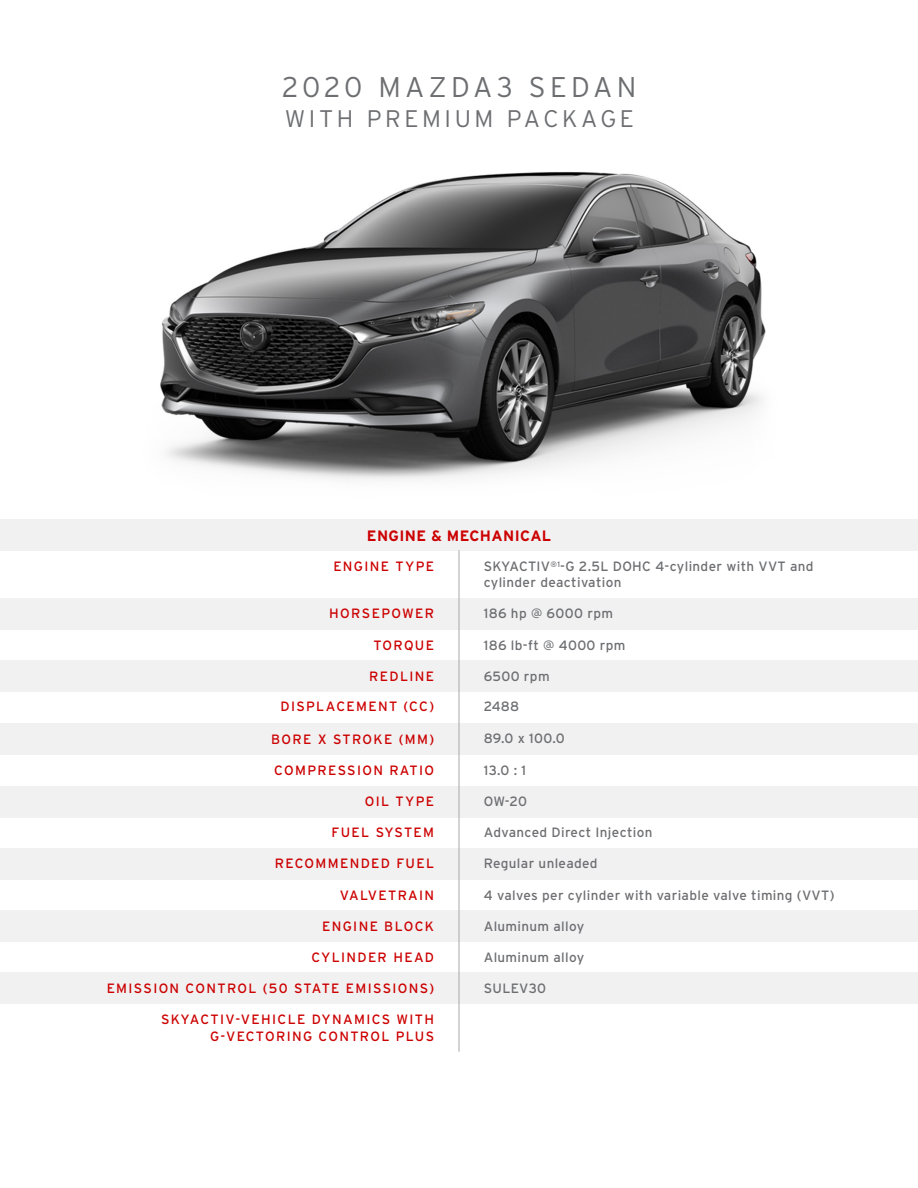
<style>
.page{position:relative;width:918px;height:1188px;background:#fff}
.page>*{position:absolute;margin:0;border:0;box-sizing:border-box;transform-origin:0 0}
.t1{font:300 28.5px "Interstate";letter-spacing:.15em;color:#6d6e71}
.t2{font:300 24px "Interstate";letter-spacing:.15em;color:#6d6e71}
.t3{font:700 15px "Interstate";letter-spacing:.025em;color:#c00}
.t4{font:13.5px/16.2px "Interstate";letter-spacing:.025em;color:#6d6e71}
.t5{font:13.5px/16.2px "Interstate";letter-spacing:.1em;color:#c00;text-align:right}
</style>
<div class="page">
<img style="left:160px;top:172px;width:606px;height:308px">
<div style="left:0;top:723px;width:918px;height:31px;background:#f1f1f2"></div>
<div style="left:0;top:660px;width:918px;height:32px;background:#f1f1f2"></div>
<div style="left:0;top:910px;width:918px;height:32px;background:#f1f1f2"></div>
<div style="left:0;top:973px;width:918px;height:31px;background:#f1f1f2"></div>
<div style="left:0;top:786px;width:918px;height:31px;background:#f1f1f2"></div>
<div style="left:0;top:848px;width:918px;height:31px;background:#f1f1f2"></div>
<div style="left:0;top:598px;width:918px;height:31px;background:#f1f1f2"></div>
<div style="left:0;top:519px;width:918px;height:31px;background:#f1f1f2"></div>
<hr style="left:459px;top:550px;width:1px;height:502px;background:#a7a9ac">
<h1 class="t1" style="left:282px;top:70px;width:356px">2020 MAZDA3 SEDAN</h1>
<h2 class="t2" style="left:285px;top:104px;width:351px">WITH PREMIUM PACKAGE</h2>
<p class="t3" style="left:367px;top:526px;width:186px">ENGINE &amp; MECHANICAL</p>
<p class="t5" style="left:333px;top:558px;width:102px">ENGINE TYPE</p>
<p class="t5" style="left:329px;top:605px;width:106px">HORSEPOWER</p>
<p class="t5" style="left:374px;top:637px;width:62px">TORQUE</p>
<p class="t4" style="left:484px;top:558px;width:331px">SKYACTIV<sup>®1</sup>-G 2.5L DOHC 4-cylinder with VVT and cylinder deactivation</p>
<p class="t4" style="left:484px;top:605px;width:131px">186 hp @ 6000 rpm</p>
<p class="t4" style="left:484px;top:637px;width:143px">186 lb-ft @ 4000 rpm</p>
<p class="t5" style="left:369px;top:668px;width:66px">REDLINE</p>
<p class="t4" style="left:484px;top:668px;width:67px">6500 rpm</p>
<p class="t5" style="left:280px;top:698px;width:155px">DISPLACEMENT (CC)</p>
<p class="t4" style="left:484px;top:698px;width:37px">2488</p>
<p class="t5" style="left:271px;top:731px;width:165px">BORE X STROKE (MM)</p>
<p class="t4" style="left:484px;top:730px;width:82px">89.0 x 100.0</p>
<p class="t5" style="left:274px;top:762px;width:161px">COMPRESSION RATIO</p>
<p class="t5" style="left:365px;top:793px;width:71px">OIL TYPE</p>
<p class="t4" style="left:484px;top:762px;width:44px">13.0 : 1</p>
<p class="t4" style="left:484px;top:793px;width:45px">OW-20</p>
<p class="t5" style="left:332px;top:824px;width:104px">FUEL SYSTEM</p>
<p class="t4" style="left:484px;top:824px;width:170px">Advanced Direct Injection</p>
<p class="t5" style="left:275px;top:855px;width:161px">RECOMMENDED FUEL</p>
<p class="t4" style="left:484px;top:855px;width:115px">Regular unleaded</p>
<p class="t5" style="left:340px;top:887px;width:96px">VALVETRAIN</p>
<p class="t4" style="left:484px;top:887px;width:352px">4 valves per cylinder with variable valve timing (VVT)</p>
<p class="t5" style="left:322px;top:918px;width:113px">ENGINE BLOCK</p>
<p class="t4" style="left:484px;top:918px;width:102px">Aluminum alloy</p>
<p class="t5" style="left:311px;top:949px;width:124px">CYLINDER HEAD</p>
<p class="t4" style="left:484px;top:949px;width:102px">Aluminum alloy</p>
<p class="t5" style="left:107px;top:980px;width:329px">EMISSION CONTROL (50 STATE EMISSIONS)</p>
<p class="t5" style="left:161px;top:1012px;width:275px">SKYACTIV-VEHICLE DYNAMICS WITH<br>G-VECTORING CONTROL PLUS</p>
<p class="t4" style="left:484px;top:980px;width:64px">SULEV30</p>
</div>
